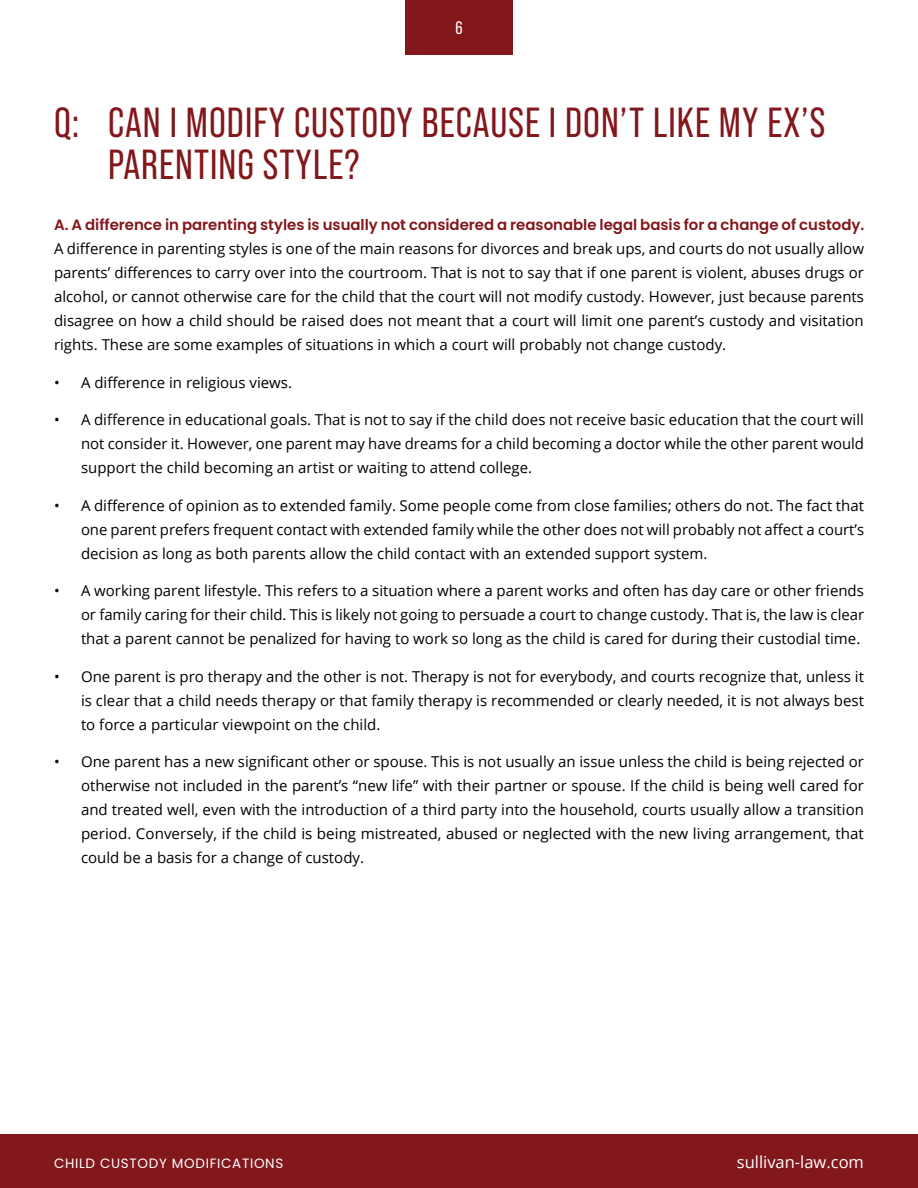
<style>
.page{position:relative;width:918px;height:1188px;background:#fff}
.page>*{position:absolute;margin:0;border:0;box-sizing:border-box;transform-origin:0 0}
.Subsection_Title_A{font:42px/42px "Bebas Neue Pro";letter-spacing:.025em;color:#82171c}
.t1{font:18px "Bebas Neue Pro";color:#fff}
.t2{font:16.5px "Open Sans";color:#fff}
.A__Text_Paragraph{font:15px/24px "Open Sans";color:#000;text-align:justify}
.t3{font:13.5px "Poppins";letter-spacing:.05em;color:#fff}
.s1{font-family:"Poppins";font-weight:600;color:#82171c}
</style>
<div class="page">
<div style="left:405px;top:0;width:108px;height:54px;background:#82171c"></div>
<div style="left:0;top:1134px;width:918px;height:54px;background:#82171c"></div>
<p class="t1" style="left:455px;top:18px;width:9px">6</p>
<p class="Subsection_Title_A" style="left:108px;top:102px;width:719px;text-indent:-54px">Q: CAN I MODIFY CUSTODY BECAUSE I DON’T LIKE MY EX’S<br>PARENTING STYLE?</p>
<p class="A__Text_Paragraph" style="left:54px;top:213px;width:812px"><span class="s1">A. A difference in parenting styles is usually not considered a reasonable legal basis for a change of custody.<br></span>A difference in parenting styles is one of the main reasons for divorces and break ups, and courts do not usually allow parents’ differences to carry over into the courtroom. That is not to say that if one parent is violent, abuses drugs or alcohol, or cannot otherwise care for the child that the court will not modify custody. However, just because parents disagree on how a child should be raised does not meant that a court will limit one parent’s custody and visitation rights. These are some examples of situations in which a court will probably not change custody.</p>
<p class="A__Text_Paragraph" style="left:54px;top:370px;width:240px">• A difference in religious views.</p>
<p class="A__Text_Paragraph" style="left:81px;top:408px;width:785px;text-indent:-27px">• A difference in educational goals. That is not to say if the child does not receive basic education that the court will not consider it. However, one parent may have dreams for a child becoming a doctor while the other parent would support the child becoming an artist or waiting to attend college.</p>
<p class="A__Text_Paragraph" style="left:81px;top:493px;width:785px;text-indent:-27px">• A difference of opinion as to extended family. Some people come from close families; others do not. The fact that one parent prefers frequent contact with extended family while the other does not will probably not affect a court’s decision as long as both parents allow the child contact with an extended support system.</p>
<p class="A__Text_Paragraph" style="left:81px;top:579px;width:785px;text-indent:-27px">• A working parent lifestyle. This refers to a situation where a parent works and often has day care or other friends or family caring for their child. This is likely not going to persuade a court to change custody. That is, the law is clear that a parent cannot be penalized for having to work so long as the child is cared for during their custodial time.</p>
<p class="A__Text_Paragraph" style="left:81px;top:664px;width:785px;text-indent:-27px">• One parent is pro therapy and the other is not. Therapy is not for everybody, and courts recognize that, unless it is clear that a child needs therapy or that family therapy is recommended or clearly needed, it is not always best to force a particular viewpoint on the child.</p>
<p class="A__Text_Paragraph" style="left:81px;top:750px;width:784px;text-indent:-27px">• One parent has a new significant other or spouse. This is not usually an issue unless the child is being rejected or otherwise not included in the parent’s “new life” with their partner or spouse. If the child is being well cared for and treated well, even with the introduction of a third party into the household, courts usually allow a transition period. Conversely, if the child is being mistreated, abused or neglected with the new living arrangement, that could be a basis for a change of custody.</p>
<p class="t3" style="left:54px;top:1156px;width:231px">CHILD CUSTODY MODIFICATIONS</p>
<p class="t2" style="left:737px;top:1151px;width:129px">sullivan-law.com</p>
</div>
